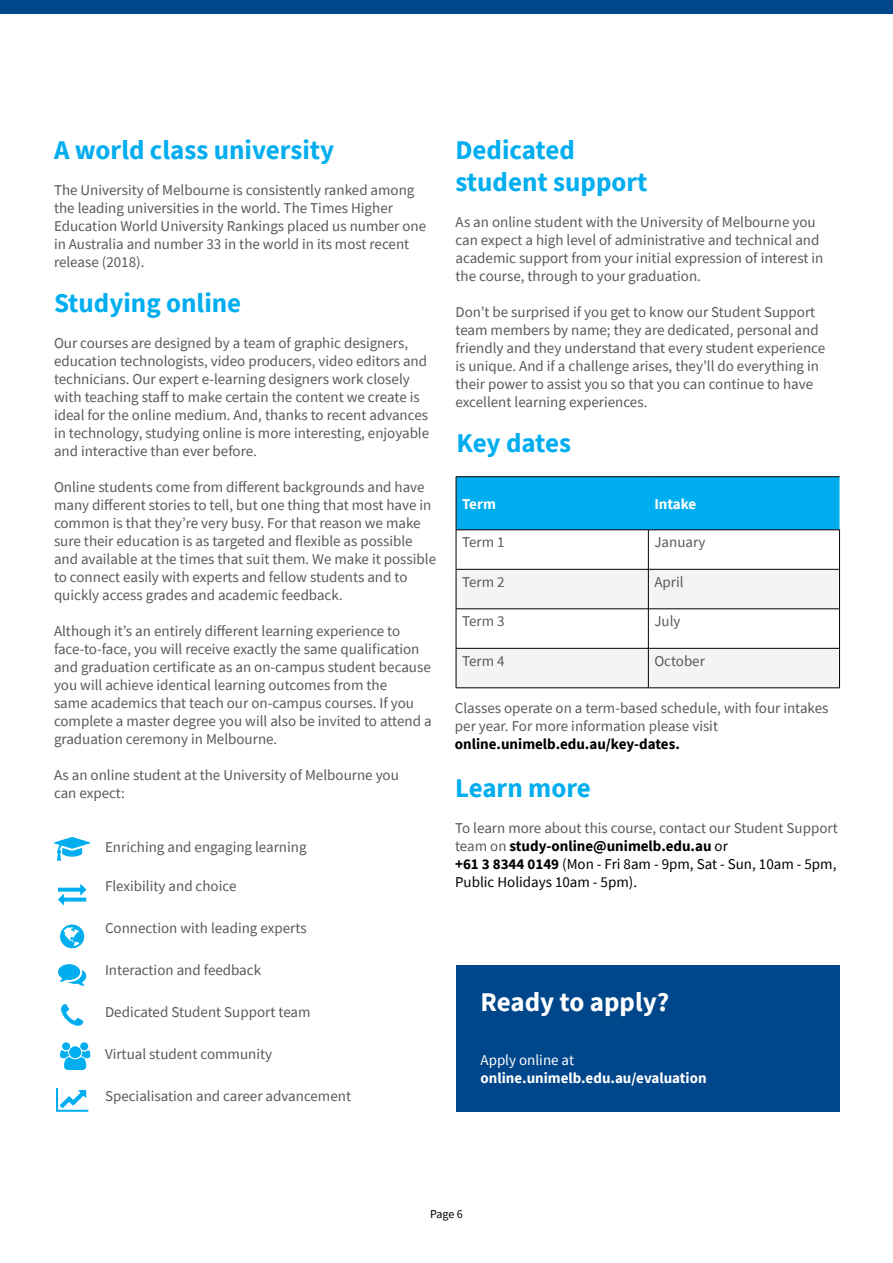
<style>
.page{position:relative;width:893px;height:1263px;background:#fff}
.page>*{position:absolute;margin:0;border:0;box-sizing:border-box;transform-origin:0 0}
.t1{font:700 27px/32.4px "Source Sans Pro";color:#00aeef}
.t2{font:700 27px "Source Sans Pro";color:#fff}
.t3{font:15px/18px "Source Sans Pro";color:#58595b}
.t4{font:15px/18px "Source Sans Pro";color:#000}
.t5{font:700 15px "Source Sans Pro";color:#fff}
.t6{font:700 15px "Source Sans Pro";color:#000}
.t7{font:15px "Source Sans Pro";color:#fff}
.t8{font:12px "Source Sans Pro";color:#000}
.s1{color:#58595b}
.s2{font-weight:700}
</style>
<div class="page">
<svg style="left:58px;top:964px;width:28px;height:22px"></svg>
<svg style="left:58px;top:884px;width:28px;height:21px"></svg>
<svg style="left:60px;top:924px;width:24px;height:24px"></svg>
<svg style="left:60px;top:1042px;width:30px;height:28px"></svg>
<svg style="left:56px;top:1088px;width:32px;height:24px"></svg>
<svg style="left:61px;top:1004px;width:22px;height:22px"></svg>
<svg style="left:54px;top:837px;width:36px;height:24px"></svg>
<div style="left:456px;top:965px;width:383px;height:147px;background:#00468b"></div>
<div style="left:0;top:0;width:893px;height:14px;background:#00468b"></div>
<div style="left:457px;top:477px;width:382px;height:52px;background:#00aeef"></div>
<svg style="left:457px;top:570px;width:382px;height:117px;fill:#f4f4f4"></svg>
<hr style="left:456px;top:476px;width:192px;height:1px;background:#000">
<hr style="left:456px;top:477px;width:1px;height:53px;background:#000">
<hr style="left:648px;top:476px;width:191px;height:1px;background:#000">
<hr style="left:456px;top:529px;width:192px;height:1px;background:#000">
<hr style="left:456px;top:530px;width:1px;height:39px;background:#000">
<hr style="left:648px;top:529px;width:192px;height:1px;background:#000">
<hr style="left:648px;top:530px;width:1px;height:39px;background:#000">
<hr style="left:839px;top:530px;width:1px;height:39px;background:#000">
<hr style="left:456px;top:569px;width:192px;height:1px;background:#000">
<hr style="left:456px;top:569px;width:1px;height:40px;background:#000">
<hr style="left:648px;top:569px;width:192px;height:1px;background:#000">
<hr style="left:648px;top:569px;width:1px;height:40px;background:#000">
<hr style="left:839px;top:569px;width:1px;height:40px;background:#000">
<hr style="left:456px;top:608px;width:192px;height:1px;background:#000">
<hr style="left:456px;top:609px;width:1px;height:39px;background:#000">
<hr style="left:648px;top:608px;width:192px;height:1px;background:#000">
<hr style="left:648px;top:609px;width:1px;height:39px;background:#000">
<hr style="left:839px;top:609px;width:1px;height:39px;background:#000">
<hr style="left:456px;top:648px;width:192px;height:1px;background:#000">
<hr style="left:456px;top:648px;width:1px;height:40px;background:#000">
<hr style="left:456px;top:687px;width:192px;height:1px;background:#000">
<hr style="left:648px;top:648px;width:192px;height:1px;background:#000">
<hr style="left:648px;top:648px;width:1px;height:40px;background:#000">
<hr style="left:648px;top:687px;width:192px;height:1px;background:#000">
<hr style="left:839px;top:648px;width:1px;height:40px;background:#000">
<h1 class="t1" style="left:54px;top:133px;width:282px">A world class university</h1>
<p class="t3" style="left:54px;top:181px;width:374px">The University of Melbourne is consistently ranked among the leading universities in the world. The Times Higher Education World University Rankings placed us number one in Australia and number 33 in the world in its most recent release (2018).</p>
<h1 class="t1" style="left:54px;top:286px;width:189px">Studying online</h1>
<p class="t3" style="left:54px;top:334px;width:377px">Our courses are designed by a team of graphic designers, education technologists, video producers, video editors and technicians. Our expert e-learning designers work closely with teaching staff to make certain the content we create is ideal for the online medium. And, thanks to recent advances in technology, studying online is more interesting, enjoyable and interactive than ever before.</p>
<p class="t3" style="left:54px;top:478px;width:384px">Online students come from different backgrounds and have many different stories to tell, but one thing that most have in common is that they’re very busy. For that reason we make sure their education is as targeted and flexible as possible and available at the times that suit them. We make it possible to connect easily with experts and fellow students and to quickly access grades and academic feedback.</p>
<p class="t3" style="left:54px;top:622px;width:379px">Although it’s an entirely different learning experience to face-to-face, you will receive exactly the same qualification and graduation certificate as an on-campus student because you will achieve identical learning outcomes from the<br>same academics that teach our on-campus courses. If you complete a master degree you will also be invited to attend a graduation ceremony in Melbourne.</p>
<p class="t3" style="left:54px;top:766px;width:346px">As an online student at the University of Melbourne you can expect:</p>
<p class="t3" style="left:105px;top:838px;width:203px">Enriching and engaging learning</p>
<p class="t3" style="left:105px;top:877px;width:133px">Flexibility and choice</p>
<p class="t3" style="left:105px;top:919px;width:203px">Connection with leading experts</p>
<p class="t3" style="left:105px;top:961px;width:158px">Interaction and feedback</p>
<p class="t3" style="left:105px;top:1003px;width:207px">Dedicated Student Support team</p>
<p class="t3" style="left:105px;top:1045px;width:169px">Virtual student community</p>
<p class="t3" style="left:105px;top:1087px;width:248px">Specialisation and career advancement</p>
<h1 class="t1" style="left:455px;top:133px;width:194px">Dedicated student support</h1>
<p class="t3" style="left:455px;top:213px;width:369px">As an online student with the University of Melbourne you can expect a high level of administrative and technical and academic support from your initial expression of interest in the course, through to your graduation.</p>
<p class="t3" style="left:455px;top:303px;width:371px">Don’t be surprised if you get to know our Student Support team members by name; they are dedicated, personal and friendly and they understand that every student experience is unique. And if a challenge arises, they’ll do everything in their power to assist you so that you can continue to have excellent learning experiences.</p>
<h1 class="t1" style="left:457px;top:427px;width:116px">Key dates</h1>
<p class="t5" style="left:462px;top:494px;width:35px">Term</p>
<p class="t5" style="left:654px;top:494px;width:44px">Intake</p>
<p class="t3" style="left:462px;top:533px;width:44px">Term 1</p>
<p class="t3" style="left:654px;top:533px;width:53px">January</p>
<p class="t3" style="left:462px;top:572px;width:44px">Term 2</p>
<p class="t3" style="left:654px;top:572px;width:31px">April</p>
<p class="t3" style="left:462px;top:612px;width:44px">Term 3</p>
<p class="t3" style="left:654px;top:612px;width:28px">July</p>
<p class="t3" style="left:462px;top:651px;width:44px">Term 4</p>
<p class="t3" style="left:654px;top:651px;width:52px">October</p>
<p class="t3" style="left:455px;top:699px;width:375px">Classes operate on a term-based schedule, with four intakes per year. For more information please visit</p>
<p class="t6" style="left:455px;top:734px;width:226px">online.unimelb.edu.au/key-dates.</p>
<h1 class="t1" style="left:455px;top:771px;width:137px">Learn more</h1>
<p class="t4" style="left:455px;top:819px;width:384px"><span class="s1">To learn more about this course, contact our Student Support team on</span> <span class="s2">study-online@unimelb.edu.au</span> or<br><span class="s2">+61 3 8344 0149</span> (Mon - Fri 8am - 9pm, Sat - Sun, 10am - 5pm, Public Holidays 10am - 5pm).</p>
<h1 class="t2" style="left:480px;top:984px;width:190px">Ready to apply?</h1>
<p class="t7" style="left:480px;top:1050px;width:95px">Apply online at</p>
<p class="t5" style="left:480px;top:1068px;width:228px">online.unimelb.edu.au/evaluation</p>
<p class="t8" style="left:430px;top:1206px;width:34px">Page 6</p>
</div>
